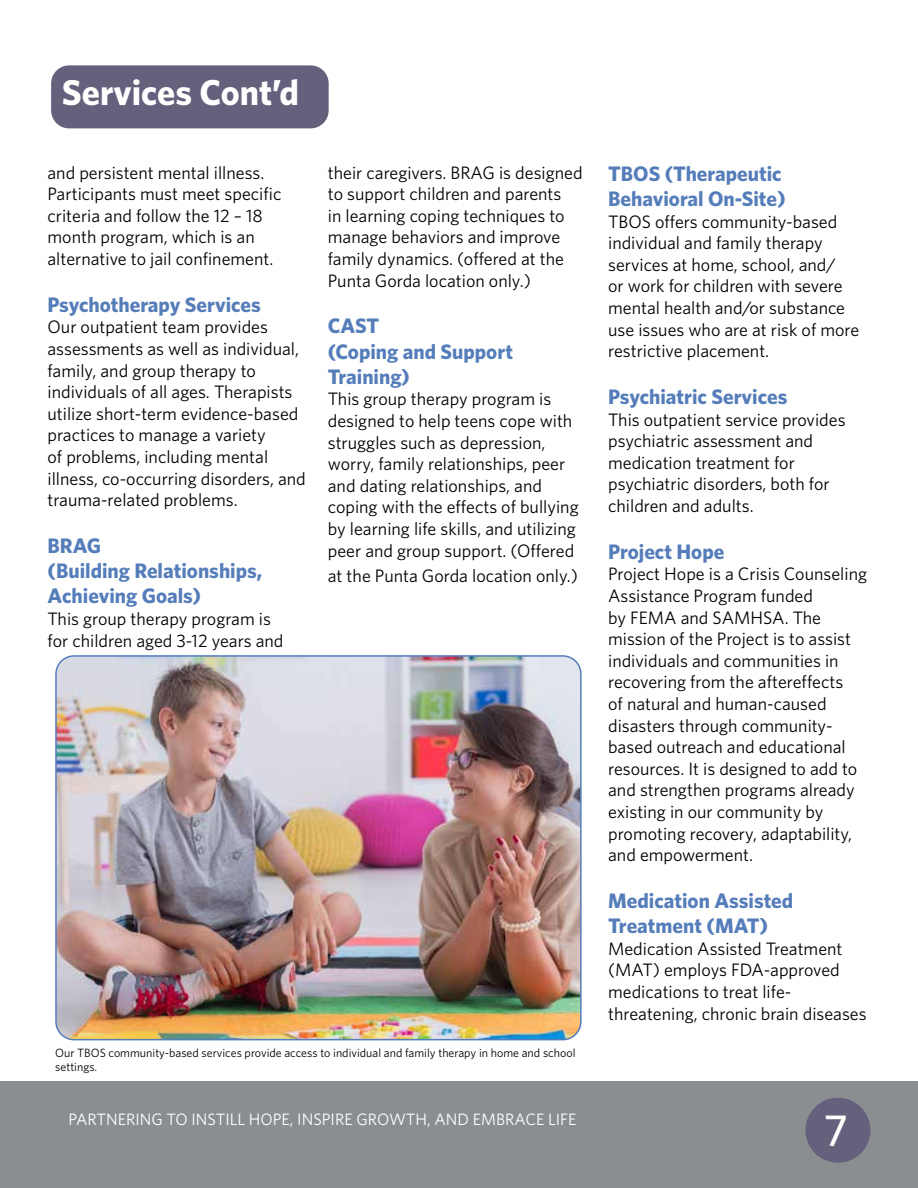
<style>
.page{position:relative;width:918px;height:1188px;background:#fff}
.page>*{position:absolute;margin:0;border:0;box-sizing:border-box;transform-origin:0 0}
.t1{font:500 45px "Whitney";color:#fff}
.t2{font:700 36px "Whitney";color:#fff}
.t3{font:700 21px/25.2px "Whitney";color:#557dba}
.t4{font:18px/21.6px "Whitney";color:#000}
.t5{font:16.5px "Whitney";color:#fff}
.t6{font:12px/14.4px "Whitney";color:#000}
</style>
<div class="page">
<div style="left:0;top:1082px;width:918px;height:106px;background:#8b8e90"></div>
<div style="left:805px;top:1098px;width:65px;height:65px;background:#65607c;border-radius:50%"></div>
<div style="left:51px;top:65px;width:278px;height:63px;background:#65607c;border-radius:18px"></div>
<img style="left:58px;top:658px;width:521px;height:382px">
<div style="left:55px;top:655px;width:527px;height:385px;border:2px solid #557dba;border-radius:18px"></div>
<h2 class="t2" style="left:62px;top:71px;width:239px">Services Cont’d</h2>
<p class="t4" style="left:48px;top:161px;width:235px">and persistent mental illness.<br>Participants must meet specific criteria and follow the 12 – 18 month program, which is an alternative to jail confinement.</p>
<p class="t3" style="left:48px;top:291px;width:215px">Psychotherapy Services</p>
<p class="t4" style="left:48px;top:316px;width:260px">Our outpatient team provides assessments as well as individual, family, and group therapy to individuals of all ages. Therapists utilize short-term evidence-based practices to manage a variety<br>of problems, including mental illness, co-occurring disorders, and trauma-related problems.</p>
<p class="t3" style="left:48px;top:532px;width:216px">BRAG<br>(Building Relationships,<br>Achieving Goals)</p>
<p class="t4" style="left:48px;top:607px;width:237px">This group therapy program is for children aged 3-12 years and</p>
<p class="t4" style="left:328px;top:161px;width:256px">their caregivers. BRAG is designed to support children and parents<br>in learning coping techniques to manage behaviors and improve family dynamics. (offered at the<br>Punta Gorda location only.)</p>
<p class="t3" style="left:328px;top:313px;width:187px">CAST<br>(Coping and Support<br>Training)</p>
<p class="t4" style="left:328px;top:388px;width:252px">This group therapy program is designed to help teens cope with struggles such as depression, worry, family relationships, peer and dating relationships, and coping with the effects of bullying by learning life skills, and utilizing peer and group support. (Offered</p>
<p class="t4" style="left:328px;top:564px;width:252px">at the Punta Gorda location only.)</p>
<p class="t6" style="left:55px;top:1045px;width:522px">Our TBOS community-based services provide access to individual and family therapy in home and school settings.</p>
<p class="t3" style="left:608px;top:160px;width:179px">TBOS (Therapeutic<br>Behavioral On-Site)</p>
<p class="t4" style="left:608px;top:210px;width:253px">TBOS offers community-based individual and family therapy services at home, school, and/<br>or work for children with severe mental health and/or substance use issues who are at risk of more restrictive placement.</p>
<p class="t3" style="left:608px;top:383px;width:181px">Psychiatric Services</p>
<p class="t4" style="left:608px;top:408px;width:239px">This outpatient service provides psychiatric assessment and medication treatment for psychiatric disorders, both for children and adults.</p>
<p class="t3" style="left:608px;top:538px;width:118px">Project Hope</p>
<p class="t4" style="left:608px;top:563px;width:260px">Project Hope is a Crisis Counseling<br>Assistance Program funded<br>by FEMA and SAMHSA. The mission of the Project is to assist individuals and communities in recovering from the aftereffects<br>of natural and human-caused disasters through community&shy;based outreach and educational resources. It is designed to add to and strengthen programs already existing in our community by promoting recovery, adaptability, and empowerment.</p>
<p class="t3" style="left:608px;top:887px;width:187px">Medication Assisted<br>Treatment (MAT)</p>
<p class="t4" style="left:608px;top:937px;width:260px">Medication Assisted Treatment (MAT) employs FDA-approved medications to treat life&shy;threatening, chronic brain diseases</p>
<p class="t5" style="left:68px;top:1110px;width:510px">PARTNERING TO INSTILL HOPE, INSPIRE GROWTH, AND EMBRACE LIFE</p>
<h1 class="t1" style="left:824px;top:1103px;width:25px">7</h1>
</div>
